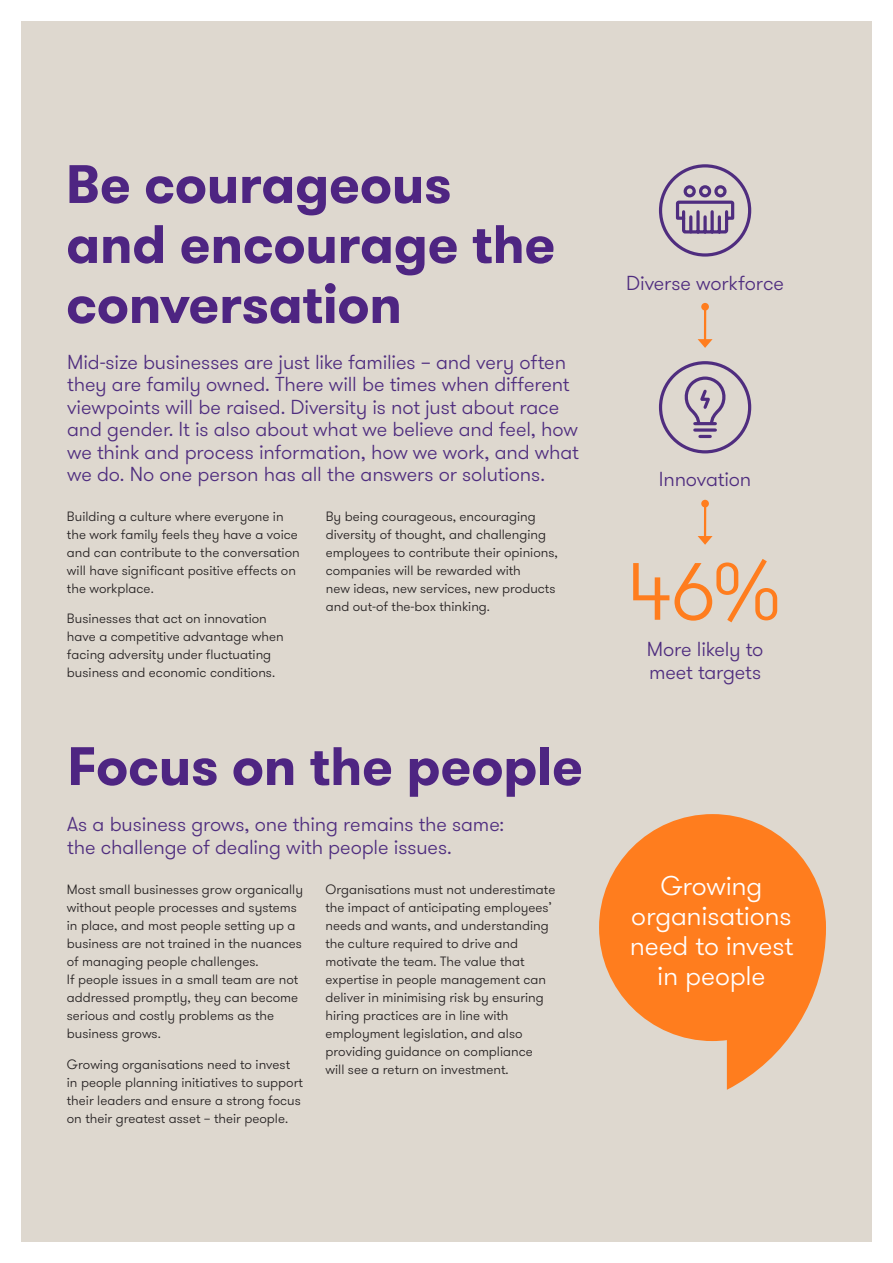
<style>
.page{position:relative;width:893px;height:1263px;background:#fff}
.page>*{position:absolute;margin:0;border:0;box-sizing:border-box;transform-origin:0 0}
.GT_Heading_1_Bold{font:300 81px "GT Walsheim Pro";color:#ff7d1e}
._01_Headline_one_36p{font:700 54px/60px "GT Walsheim Pro";letter-spacing:-.01em;color:#4e2582}
.GT_Subhead_Light_-_1{font:300 27px/30px "GT Walsheim Pro";letter-spacing:-.01em;color:#fff;text-align:center}
.GT_Subhead_Light_-_1-2{font:300 20.25px/22.5px "GT Walsheim Pro";letter-spacing:-.005em;color:#4f2d7f}
._21_Body_text{font:300 13.5px/18px "GT Walsheim Pro";color:#231f20}
</style>
<div class="page">
<div style="left:21px;top:21px;width:851px;height:1221px;background:#ded8cf"></div>
<hr style="left:704px;top:501px;width:2px;height:40px;background:#ff7d1e">
<div style="left:701px;top:500px;width:8px;height:7px;background:#ff7d1e;border-radius:50%"></div>
<svg style="left:698px;top:536px;width:14px;height:9px"></svg>
<svg style="left:659px;top:361px;width:92px;height:92px"></svg>
<svg style="left:659px;top:164px;width:92px;height:93px"></svg>
<div style="left:684px;top:185px;width:12px;height:12px;border:3px solid #4f2d7f;border-radius:50%"></div>
<hr style="left:704px;top:304px;width:2px;height:41px;background:#ff7d1e">
<div style="left:701px;top:303px;width:8px;height:8px;background:#ff7d1e;border-radius:50%"></div>
<svg style="left:698px;top:339px;width:14px;height:9px"></svg>
<svg style="left:599px;top:814px;width:227px;height:276px;fill:#ff7d1e"></svg>
<p class="_01_Headline_one_36p" style="left:66px;top:155px;width:491px">Be courageous and encourage the conversation</p>
<p class="GT_Subhead_Light_-_1-2" style="left:67px;top:351px;width:513px">Mid-size businesses are just like families – and very often they are family owned. There will be times when different viewpoints will be raised. Diversity is not just about race and gender. It is also about what we believe and feel, how we think and process information, how we work, and what we do. No one person has all the answers or solutions.</p>
<p class="_21_Body_text" style="left:67px;top:507px;width:234px">Building a culture where everyone in the work family feels they have a voice and can contribute to the conversation will have significant positive effects on the workplace.</p>
<p class="_21_Body_text" style="left:67px;top:610px;width:218px">Businesses that act on innovation have a competitive advantage when facing adversity under fluctuating business and economic conditions.</p>
<p class="_21_Body_text" style="left:326px;top:507px;width:234px">By being courageous, encouraging diversity of thought, and challenging employees to contribute their opinions, companies will be rewarded with<br>new ideas, new services, new products and out-of the-box thinking.</p>
<p class="_01_Headline_one_36p" style="left:67px;top:737px;width:517px">Focus on the people</p>
<p class="GT_Subhead_Light_-_1-2" style="left:67px;top:814px;width:438px">As a business grows, one thing remains the same: the challenge of dealing with people issues.</p>
<p class="_21_Body_text" style="left:67px;top:881px;width:238px">Most small businesses grow organically without people processes and systems in place, and most people setting up a business are not trained in the nuances of managing people challenges.<br>If people issues in a small team are not addressed promptly, they can become serious and costly problems as the business grows.</p>
<p class="_21_Body_text" style="left:67px;top:1056px;width:238px">Growing organisations need to invest in people planning initiatives to support their leaders and ensure a strong focus on their greatest asset – their people.</p>
<p class="_21_Body_text" style="left:325px;top:881px;width:231px">Organisations must not underestimate the impact of anticipating employees’ needs and wants, and understanding the culture required to drive and motivate the team. The value that expertise in people management can deliver in minimising risk by ensuring hiring practices are in line with employment legislation, and also providing guidance on compliance<br>will see a return on investment.</p>
<p class="GT_Subhead_Light_-_1-2" style="left:626px;top:272px;width:159px">Diverse workforce</p>
<p class="GT_Subhead_Light_-_1-2" style="left:659px;top:469px;width:94px">Innovation</p>
<p class="GT_Heading_1_Bold" style="left:627px;top:541px;width:157px">46%</p>
<p class="GT_Subhead_Light_-_1-2" style="left:647px;top:638px;width:118px">More likely to meet targets</p>
<p class="GT_Subhead_Light_-_1" style="left:630px;top:871px;width:165px">Growing organisations need to invest in people</p>
</div>
